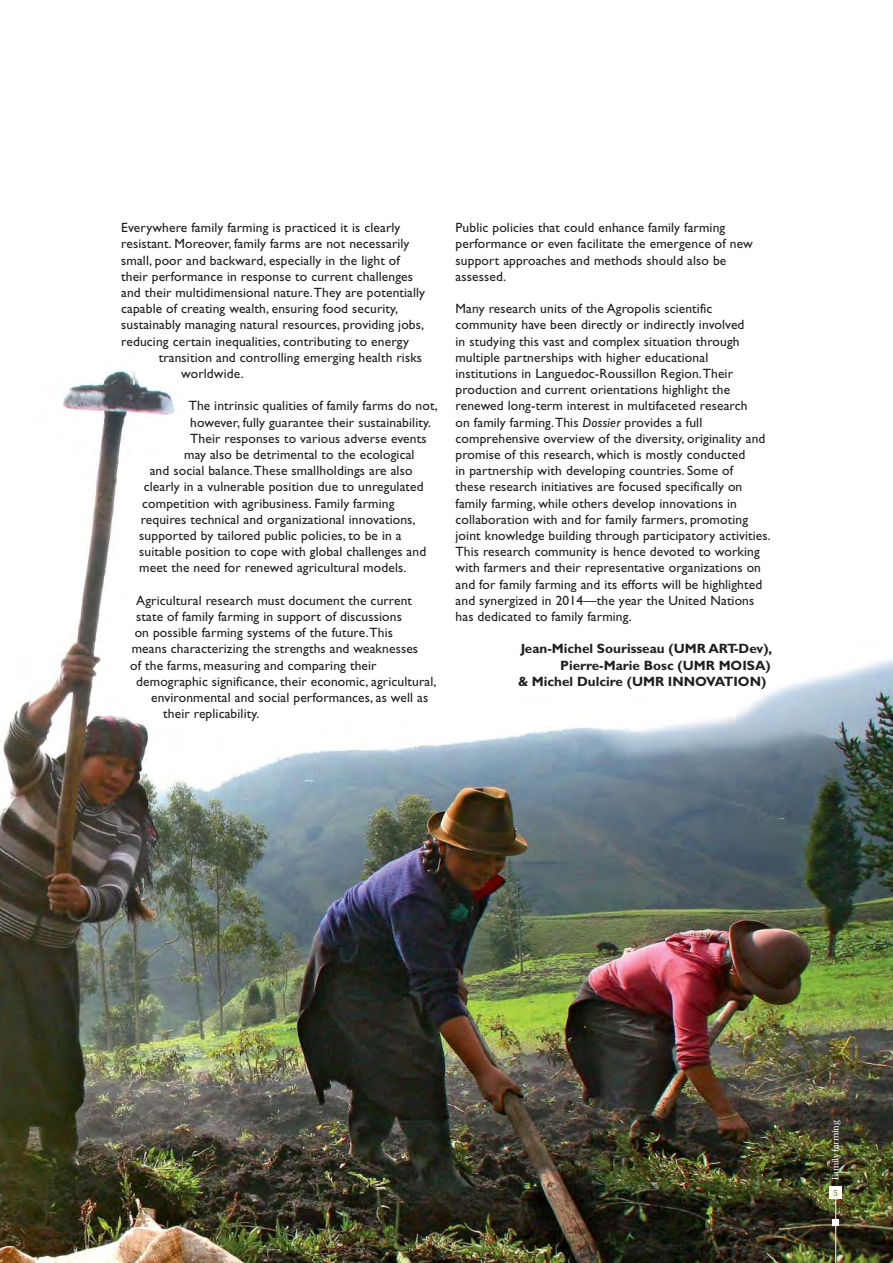
<style>
.page{position:relative;width:893px;height:1263px;background:#fff}
.page>*{position:absolute;margin:0;border:0;box-sizing:border-box;transform-origin:0 0}
.t1{font:13.5px/16.2px "Gill Sans";letter-spacing:.01em;color:#231f20}
.t2{font:700 13.5px "Gill Sans";color:#231f20}
.t3{font:9px "Utopia";letter-spacing:-.02em;color:#fff}
.t4{font:700 9px "Utopia";color:#82a53c;scale:.95 1}
.s1{font-style:italic}
</style>
<div class="page">
<img style="left:0;top:369px;width:893px;height:894px">
<div style="left:832px;top:1220px;width:7px;height:6px;background:#fff"></div>
<div style="left:829px;top:1186px;width:13px;height:13px;background:#fff"></div>
<hr style="left:835px;top:1199px;width:1px;height:64px;background:#fff">
<p class="t1" style="left:121px;top:221px;width:305px">Everywhere family farming is practiced it is clearly resistant. Moreover, family farms are not necessarily small, poor and backward, especially in the light of their performance in response to current challenges and their multidimensional nature. They are potentially capable of creating wealth, ensuring food security, sustainably managing natural resources, providing jobs, reducing certain inequalities, contributing to energy</p>
<p class="t1" style="left:181px;top:351px;width:242px;text-indent:-23px">transition and controlling emerging health risks worldwide.</p>
<p class="t1" style="left:189px;top:399px;width:250px">The intrinsic qualities of family farms do not,</p>
<p class="t1" style="left:190px;top:416px;width:242px">however, fully guarantee their sustainability.</p>
<p class="t1" style="left:190px;top:432px;width:238px">Their responses to various adverse events</p>
<p class="t1" style="left:184px;top:448px;width:232px">may also be detrimental to the ecological</p>
<p class="t1" style="left:150px;top:464px;width:264px">and social balance. These smallholdings are also</p>
<p class="t1" style="left:144px;top:480px;width:281px">clearly in a vulnerable position due to unregulated</p>
<p class="t1" style="left:142px;top:497px;width:254px">competition with agribusiness. Family farming</p>
<p class="t1" style="left:141px;top:513px;width:276px">requires technical and organizational innovations,</p>
<p class="t1" style="left:139px;top:529px;width:264px">supported by tailored public policies, to be in a</p>
<p class="t1" style="left:139px;top:545px;width:288px">suitable position to cope with global challenges and</p>
<p class="t1" style="left:139px;top:561px;width:269px">meet the need for renewed agricultural models.</p>
<p class="t1" style="left:136px;top:594px;width:277px">Agricultural research must document the current</p>
<p class="t1" style="left:136px;top:610px;width:267px">state of family farming in support of discussions</p>
<p class="t1" style="left:135px;top:626px;width:260px">on possible farming systems of the future. This</p>
<p class="t1" style="left:132px;top:642px;width:288px">means characterizing the strengths and weaknesses</p>
<p class="t1" style="left:130px;top:659px;width:248px">of the farms, measuring and comparing their</p>
<p class="t1" style="left:136px;top:675px;width:302px">demographic significance, their economic, agricultural,</p>
<p class="t1" style="left:151px;top:691px;width:279px">environmental and social performances, as well as</p>
<p class="t1" style="left:163px;top:707px;width:98px">their replicability.</p>
<p class="t1" style="left:455px;top:221px;width:299px">Public policies that could enhance family farming performance or even facilitate the emergence of new support approaches and methods should also be assessed.</p>
<p class="t1" style="left:455px;top:302px;width:317px">Many research units of the Agropolis scientific community have been directly or indirectly involved<br>in studying this vast and complex situation through multiple partnerships with higher educational institutions in Languedoc-Roussillon Region. Their production and current orientations highlight the renewed long-term interest in multifaceted research<br>on family farming. This <span class="s1">Dossier</span> provides a full comprehensive overview of the diversity, originality and promise of this research, which is mostly conducted<br>in partnership with developing countries. Some of<br>these research initiatives are focused specifically on family farming, while others develop innovations in collaboration with and for family farmers, promoting joint knowledge building through participatory activities.<br>This research community is hence devoted to working with farmers and their representative organizations on and for family farming and its efforts will be highlighted and synergized in 2014—the year the United Nations has dedicated to family farming.</p>
<p class="t2" style="left:521px;top:644px;width:253px">Jean-Michel Sourisseau (UMR ART-Dev),</p>
<p class="t2" style="left:560px;top:660px;width:212px">Pierre-Marie Bosc (UMR MOISA)</p>
<p class="t2" style="left:518px;top:677px;width:250px">&amp; Michel Dulcire (UMR INNOVATION)</p>
<p class="t3" style="left:832px;top:1180px;width:61px;rotate:-90deg">Family farming</p>
<p class="t4" style="left:833px;top:1189px;width:7px">5</p>
</div>
